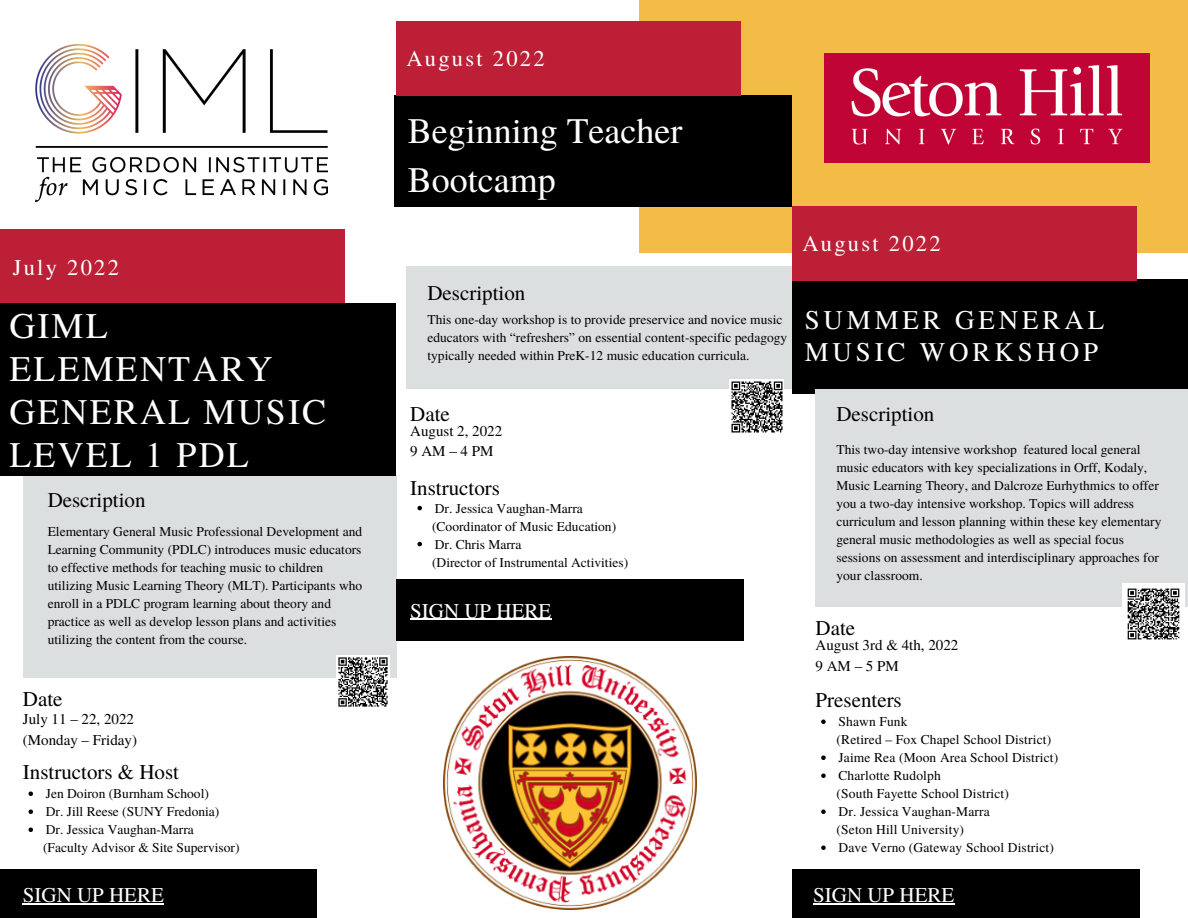
<style>
.page{position:relative;width:1188px;height:918px;background:#fff}
.page>*{position:absolute;margin:0;border:0;box-sizing:border-box;transform-origin:0 0}
.t1{font:36px/42.8px "Te X Gyre Termes";letter-spacing:.06em;color:#fff}
.t2{font:36px/49.5px "Te X Gyre Termes";color:#fff}
.t3{font:27px/31.5px "Te X Gyre Termes";letter-spacing:.14em;color:#fff}
.t4{font:22.5px "Te X Gyre Termes";letter-spacing:.1em;color:#fff}
.t5{font:21px "Te X Gyre Termes";color:#000}
.t6{font:21px "Te X Gyre Termes";color:#fff}
.t7{font:15px "Te X Gyre Termes";color:#000}
.t8{font:13.5px/18px "Te X Gyre Termes";color:#000}
</style>
<div class="page">
<div style="left:406px;top:267px;width:410px;height:122px;background:#dcdfe0"></div>
<img style="left:443px;top:657px;width:253px;height:253px">
<div style="left:23px;top:475px;width:373px;height:203px;background:#dcdfe0"></div>
<div style="left:640px;top:0;width:548px;height:253px;background:#f3bc46"></div>
<div style="left:395px;top:95px;width:397px;height:111px;background:#000"></div>
<div style="left:792px;top:279px;width:396px;height:115px;background:#000"></div>
<div style="left:396px;top:21px;width:344px;height:75px;background:#bc1f36"></div>
<div style="left:792px;top:206px;width:344px;height:75px;background:#bc1f36"></div>
<div style="left:0;top:870px;width:317px;height:48px;background:#000"></div>
<div style="left:792px;top:870px;width:348px;height:48px;background:#000"></div>
<div style="left:816px;top:389px;width:372px;height:217px;background:#dcdfe0"></div>
<div style="left:0;top:230px;width:344px;height:74px;background:#bc1f36"></div>
<div style="left:0;top:304px;width:396px;height:172px;background:#000"></div>
<svg style="left:29px;top:792px;width:4px;height:4px"></svg>
<svg style="left:29px;top:810px;width:4px;height:4px"></svg>
<svg style="left:29px;top:828px;width:4px;height:4px"></svg>
<div style="left:396px;top:579px;width:348px;height:62px;background:#000"></div>
<img style="left:1122px;top:583px;width:62px;height:57px">
<img style="left:730px;top:380px;width:54px;height:53px">
<img style="left:336px;top:655px;width:53px;height:52px">
<img style="left:36px;top:45px;width:291px;height:156px">
<svg style="left:417px;top:506px;width:5px;height:4px"></svg>
<svg style="left:417px;top:542px;width:5px;height:4px"></svg>
<hr style="left:410px;top:619px;width:141px;height:1px;background:#fff">
<svg style="left:821px;top:720px;width:5px;height:4px"></svg>
<svg style="left:821px;top:756px;width:5px;height:4px"></svg>
<svg style="left:821px;top:774px;width:5px;height:4px"></svg>
<svg style="left:821px;top:810px;width:5px;height:4px"></svg>
<svg style="left:821px;top:846px;width:5px;height:4px"></svg>
<hr style="left:23px;top:903px;width:141px;height:1px;background:#fff">
<hr style="left:813px;top:903px;width:141px;height:1px;background:#fff">
<img style="left:825px;top:53px;width:325px;height:109px">
<p class="t4" style="left:406px;top:42px;width:140px">August 2022</p>
<p class="t4" style="left:13px;top:251px;width:108px">July 2022</p>
<p class="t1" style="left:9px;top:303px;width:100px">GIML</p>
<p class="t1" style="left:9px;top:346px;width:318px">ELEMENTARY<br>GENERAL MUSIC<br>LEVEL 1 PDL</p>
<p class="t5" style="left:48px;top:485px;width:99px">Description</p>
<p class="t8" style="left:48px;top:522px;width:316px">Elementary General Music Professional Development and Learning Community (PDLC) introduces music educators to effective methods for teaching music to children utilizing Music Learning Theory (MLT). Participants who enroll in a PDLC program learning about theory and practice as well as develop lesson plans and activities utilizing the content from the course.</p>
<p class="t5" style="left:23px;top:683px;width:41px">Date</p>
<p class="t7" style="left:23px;top:708px;width:113px">July 11 – 22, 2022</p>
<p class="t7" style="left:23px;top:729px;width:116px">(Monday – Friday)</p>
<p class="t5" style="left:23px;top:757px;width:158px">Instructors &amp; Host</p>
<p class="t8" style="left:46px;top:784px;width:165px">Jen Doiron (Burnham School)</p>
<p class="t8" style="left:46px;top:802px;width:175px">Dr. Jill Reese (SUNY Fredonia)</p>
<p class="t8" style="left:46px;top:820px;width:150px">Dr. Jessica Vaughan-Marra</p>
<p class="t8" style="left:43px;top:838px;width:198px">(Faculty Advisor &amp; Site Supervisor)</p>
<p class="t2" style="left:408px;top:104px;width:276px">Beginning Teacher<br>Bootcamp</p>
<p class="t5" style="left:427px;top:278px;width:99px">Description</p>
<p class="t8" style="left:427px;top:310px;width:361px">This one-day workshop is to provide preservice and novice music educators with “refreshers” on essential content-specific pedagogy typically needed within PreK-12 music education curricula.</p>
<p class="t4" style="left:802px;top:228px;width:140px">August 2022</p>
<p class="t3" style="left:805px;top:303px;width:301px">SUMMER GENERAL<br>MUSIC WORKSHOP</p>
<p class="t5" style="left:410px;top:399px;width:41px">Date</p>
<p class="t7" style="left:410px;top:420px;width:94px">August 2, 2022</p>
<p class="t7" style="left:410px;top:440px;width:85px">9AM–4PM</p>
<p class="t5" style="left:410px;top:473px;width:91px">Instructors</p>
<p class="t8" style="left:435px;top:498px;width:150px">Dr. Jessica Vaughan-Marra</p>
<p class="t8" style="left:435px;top:534px;width:88px">Dr. Chris Marra</p>
<p class="t8" style="left:432px;top:516px;width:186px">(Coordinator of Music Education)</p>
<p class="t8" style="left:432px;top:552px;width:198px">(Director of Instrumental Activities)</p>
<p class="t6" style="left:410px;top:596px;width:143px">SIGN UP HERE</p>
<p class="t5" style="left:836px;top:399px;width:99px">Description</p>
<p class="t8" style="left:836px;top:439px;width:327px">This two-day intensive workshop featured local general music educators with key specializations in Orff, Kodaly, Music Learning Theory, and Dalcroze Eurhythmics to offer you a two-day intensive workshop. Topics will address curriculum and lesson planning within these key elementary general music methodologies as well as special focus sessions on assessment and interdisciplinary approaches for your classroom.</p>
<p class="t5" style="left:816px;top:613px;width:41px">Date</p>
<p class="t7" style="left:816px;top:635px;width:144px">August 3rd &amp; 4th, 2022</p>
<p class="t7" style="left:816px;top:655px;width:85px">9AM–5PM</p>
<p class="t5" style="left:816px;top:685px;width:88px">Presenters</p>
<p class="t8" style="left:839px;top:712px;width:71px">Shawn Funk</p>
<p class="t8" style="left:839px;top:748px;width:221px">Jaime Rea (Moon Area School District)</p>
<p class="t8" style="left:839px;top:766px;width:104px">Charlotte Rudolph</p>
<p class="t8" style="left:839px;top:802px;width:153px">Dr. Jessica Vaughan-Marra</p>
<p class="t8" style="left:839px;top:838px;width:217px">Dave Verno (Gateway School District)</p>
<p class="t8" style="left:837px;top:730px;width:216px">(Retired – Fox Chapel School District)</p>
<p class="t8" style="left:837px;top:784px;width:174px">(South Fayette School District)</p>
<p class="t8" style="left:837px;top:820px;width:129px">(Seton Hill University)</p>
<p class="t6" style="left:23px;top:880px;width:143px">SIGN UP HERE</p>
<p class="t6" style="left:813px;top:880px;width:143px">SIGN UP HERE</p>
</div>
